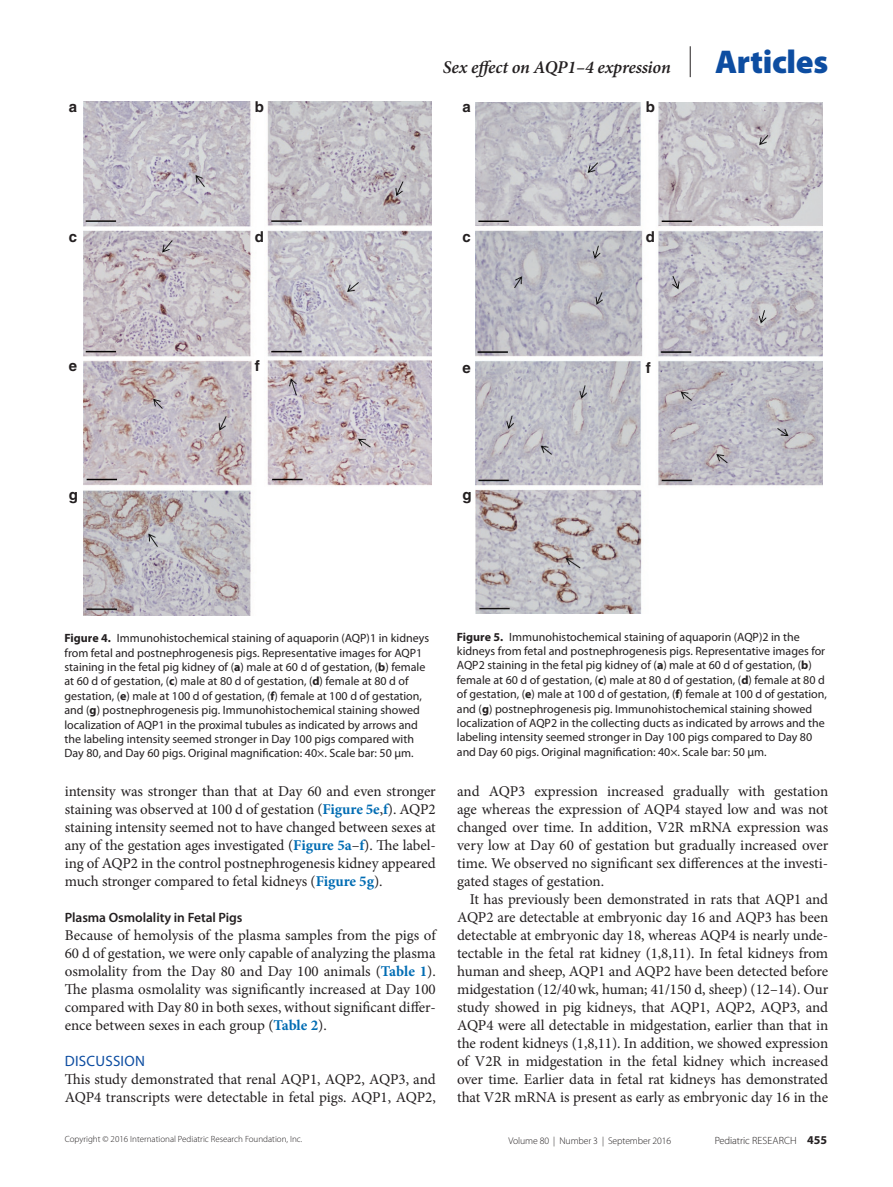
<style>
.page{position:relative;width:893px;height:1187px;background:#fff}
.page>*{position:absolute;margin:0;border:0;box-sizing:border-box;transform-origin:0 0}
.t1{font:900 33px "Myriad Pro";letter-spacing:-.01em;color:#0d4da1}
.t2{font:italic 600 18px "Minion Pro";letter-spacing:-.01em;color:#231f20}
.t3{font:15px/18px "Minion Pro";letter-spacing:-.005em;color:#231f20;text-align:justify}
.t4{font:700 15px "Helvetica";color:#231f20}
.t5{font:15px "Myriad Pro";letter-spacing:.015em;color:#0d4da1}
.t6{font:600 13.5px "Myriad Pro";letter-spacing:-.005em;color:#231f20}
.t7{font:12px/14.4px "Myriad Pro";color:#231f20}
.t8{font:700 12px "Myriad Pro";color:#231f20}
.t9{font:300 10.5px "Myriad Pro";letter-spacing:-.01em;color:#231f20}
.t10{font:300 9.75px "Myriad Pro";letter-spacing:-.01em;color:#231f20}
.t11{font:300 9px "Myriad Pro";color:#231f20}
.s1{font-weight:700}
.s2{font-weight:700;color:#006cb3}
</style>
<div class="page">
<hr style="left:690px;top:46px;width:1px;height:31px;background:#231f20">
<img style="left:83px;top:101px;width:348px;height:514px">
<img style="left:475px;top:103px;width:347px;height:510px">
<p class="t2" style="left:443px;top:55px;width:230px">Sex effect on AQP1–4 expression</p>
<h1 class="t1" style="left:715px;top:44px;width:115px">Articles</h1>
<p class="t4" style="left:69px;top:98px;width:10px">a</p>
<p class="t4" style="left:255px;top:98px;width:11px">b</p>
<p class="t4" style="left:462px;top:98px;width:10px">a</p>
<p class="t4" style="left:646px;top:98px;width:11px">b</p>
<p class="t4" style="left:69px;top:227px;width:10px">c</p>
<p class="t4" style="left:255px;top:227px;width:11px">d</p>
<p class="t4" style="left:462px;top:227px;width:10px">c</p>
<p class="t4" style="left:646px;top:227px;width:11px">d</p>
<p class="t4" style="left:69px;top:356px;width:10px">e</p>
<p class="t4" style="left:255px;top:356px;width:6px">f</p>
<p class="t4" style="left:462px;top:359px;width:10px">e</p>
<p class="t4" style="left:646px;top:359px;width:6px">f</p>
<p class="t4" style="left:69px;top:485px;width:11px">g</p>
<p class="t4" style="left:462px;top:485px;width:11px">g</p>
<p class="t7" style="left:64px;top:630px;width:366px"><span class="s1">Figure 4.</span> Immunohistochemical staining of aquaporin (AQP)1 in kidneys from fetal and postnephrogenesis pigs. Representative images for AQP1 staining in the fetal pig kidney of (<span class="s1">a</span>) male at 60 d of gestation, (<span class="s1">b</span>) female at 60 d of gestation, (<span class="s1">c</span>) male at 80 d of gestation, (<span class="s1">d</span>) female at 80 d of gestation, (<span class="s1">e</span>) male at 100 d of gestation, (<span class="s1">f</span>) female at 100 d of gestation, and (<span class="s1">g</span>) postnephrogenesis pig. Immunohistochemical staining showed localization of AQP1 in the proximal tubules as indicated by arrows and the labeling intensity seemed stronger in Day 100 pigs compared with Day 80, and Day 60 pigs. Original magnification: 40×. Scale bar: 50 µm.</p>
<p class="t7" style="left:457px;top:629px;width:372px"><span class="s1">Figure 5.</span> Immunohistochemical staining of aquaporin (AQP)2 in the kidneys from fetal and postnephrogenesis pigs. Representative images for AQP2 staining in the fetal pig kidney of (<span class="s1">a</span>) male at 60 d of gestation, (<span class="s1">b</span>) female at 60 d of gestation, (<span class="s1">c</span>) male at 80 d of gestation, (<span class="s1">d</span>) female at 80 d of gestation, (<span class="s1">e</span>) male at 100 d of gestation, (<span class="s1">f</span>) female at 100 d of gestation, and (<span class="s1">g</span>) postnephrogenesis pig. Immunohistochemical staining showed localization of AQP2 in the collecting ducts as indicated by arrows and the labeling intensity seemed stronger in Day 100 pigs compared to Day 80 and Day 60 pigs. Original magnification: 40×. Scale bar: 50 µm.</p>
<p class="t3" style="left:65px;top:782px;width:373px">intensity was stronger than that at Day 60 and even stronger staining was observed at 100 d of gestation (<span class="s2">Figure 5e</span>,<span class="s2">f</span>). AQP2 staining intensity seemed not to have changed between sexes at any of the gestation ages investigated (<span class="s2">Figure 5a</span>–<span class="s2">f</span>). The label&shy;ing of AQP2 in the control postnephrogenesis kidney appeared much stronger compared to fetal kidneys (<span class="s2">Figure 5g</span>).</p>
<p class="t6" style="left:65px;top:908px;width:179px">Plasma Osmolality in Fetal Pigs</p>
<p class="t3" style="left:65px;top:926px;width:373px">Because of hemolysis of the plasma samples from the pigs of 60 d of gestation, we were only capable of analyzing the plasma osmolality from the Day 80 and Day 100 animals (<span class="s2">Table 1</span>).<br>The plasma osmolality was significantly increased at Day 100 compared with Day 80 in both sexes, without significant differ&shy;ence between sexes in each group (<span class="s2">Table 2</span>).</p>
<p class="t5" style="left:65px;top:1051px;width:81px">DISCUSSION</p>
<p class="t3" style="left:65px;top:1070px;width:373px">This study demonstrated that renal AQP1, AQP2, AQP3, and<br>AQP4 transcripts were detectable in fetal pigs. AQP1, AQP2,</p>
<p class="t11" style="left:65px;top:1134px;width:239px">Copyright © 2016 International Pediatric Research Foundation, Inc.</p>
<p class="t3" style="left:457px;top:782px;width:373px">and AQP3 expression increased gradually with gestation age whereas the expression of AQP4 stayed low and was not changed over time. In addition, V2R mRNA expression was very low at Day 60 of gestation but gradually increased over time. We observed no significant sex differences at the investi&shy;gated stages of gestation.</p>
<p class="t3" style="left:457px;top:890px;width:373px;text-indent:13px">It has previously been demonstrated in rats that AQP1 and AQP2 are detectable at embryonic day 16 and AQP3 has been detectable at embryonic day 18, whereas AQP4 is nearly unde&shy;tectable in the fetal rat kidney (1,8,11). In fetal kidneys from human and sheep, AQP1 and AQP2 have been detected before midgestation (12/40wk, human; 41/150 d, sheep) (12–14). Our study showed in pig kidneys, that AQP1, AQP2, AQP3, and AQP4 were all detectable in midgestation, earlier than that in the rodent kidneys (1,8,11). In addition, we showed expression of V2R in midgestation in the fetal kidney which increased over time. Earlier data in fetal rat kidneys has demonstrated that V2R mRNA is present as early as embryonic day 16 in the</p>
<p class="t10" style="left:508px;top:1135px;width:164px">Volume 80 | Number 3 | September 2016</p>
<p class="t9" style="left:715px;top:1135px;width:64px">Pediatric Research</p>
<p class="t8" style="left:807px;top:1132px;width:21px">455</p>
</div>
